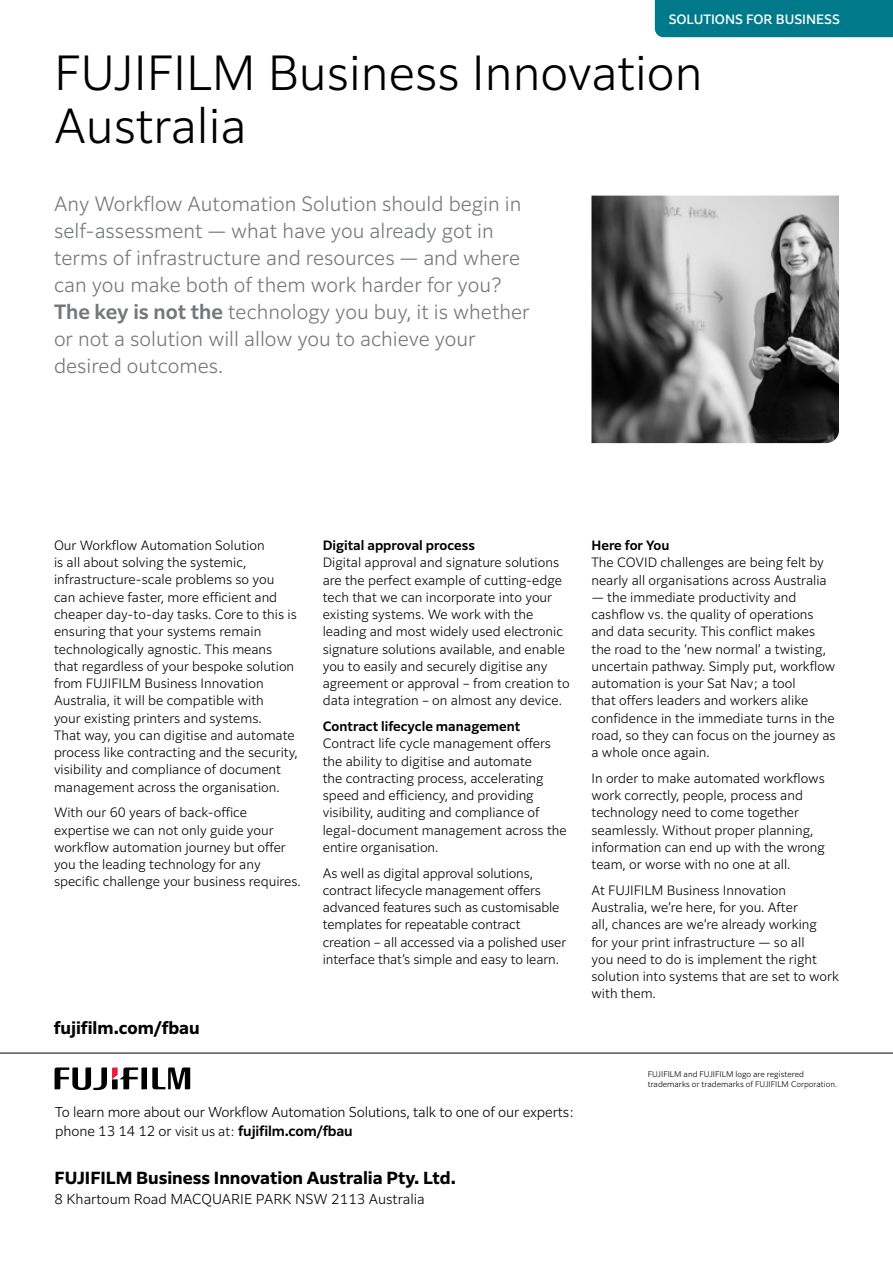
<style>
.page{position:relative;width:893px;height:1263px;background:#fff}
.page>*{position:absolute;margin:0;border:0;box-sizing:border-box;transform-origin:0 0}
.t1{font:300 46.5px/52.5px "Clarimo UDPE";color:#000}
.t2{font:300 19.5px/27px "Clarimo UDPE";color:#757779}
.t3{font:700 16.5px "Clarimo UDPE";color:#000}
.t4{font:300 13.5px/19.5px "Clarimo UDPE";letter-spacing:-.01em;color:#000}
.t5{font:300 12.75px/17.2px "Clarimo UDPE";color:#000}
.t6{font:600 12.75px "Clarimo UDPE";color:#000}
.t7{font:500 12.75px "Clarimo UDPE";color:#fff}
.t8{font:300 7.8px/9.3px "Clarimo UDPE";color:#000}
.s1{font-weight:600}
.s2{font-size:12.75px}
</style>
<div class="page">
<img style="left:591px;top:196px;width:248px;height:247px">
<div style="left:655px;top:0;width:238px;height:37px;background:#007a8a"></div>
<hr style="left:0;top:1053px;width:893px;height:1px;background:#000">
<svg style="left:55px;top:1067px;width:135px;height:23px"></svg>
<p class="t7" style="left:669px;top:9px;width:173px">SOLUTIONS FOR BUSINESS</p>
<h1 class="t1" style="left:54px;top:43px;width:650px">FUJIFILM Business Innovation<br>Australia</h1>
<p class="t2" style="left:54px;top:188px;width:477px">Any Workflow Automation Solution should begin in self-assessment — what have you already got in terms of infrastructure and resources — and where can you make both of them work harder for you?<br><span class="s1">The key is not the</span> technology you buy, it is whether or not a solution will allow you to achieve your desired outcomes.</p>
<p class="t5" style="left:54px;top:536px;width:245px">Our Workflow Automation Solution<br>is all about solving the systemic, infrastructure-scale problems so you can achieve faster, more efficient and cheaper day-to-day tasks. Core to this is ensuring that your systems remain technologically agnostic. This means that regardless of your bespoke solution from FUJIFILM Business Innovation Australia, it will be compatible with<br>your existing printers and systems.<br>That way, you can digitise and automate process like contracting and the security, visibility and compliance of document management across the organisation.</p>
<p class="t5" style="left:54px;top:803px;width:248px">With our 60 years of back-office expertise we can not only guide your workflow automation journey but offer you the leading technology for any specific challenge your business requires.</p>
<p class="t3" style="left:54px;top:1014px;width:147px">fujifilm.com/fbau</p>
<p class="t6" style="left:323px;top:535px;width:154px">Digital approval process</p>
<p class="t5" style="left:323px;top:553px;width:248px">Digital approval and signature solutions are the perfect example of cutting-edge tech that we can incorporate into your existing systems. We work with the leading and most widely used electronic signature solutions available, and enable you to easily and securely digitise any agreement or approval – from creation to data integration – on almost any device.</p>
<p class="t6" style="left:323px;top:716px;width:199px">Contract lifecycle management</p>
<p class="t5" style="left:323px;top:734px;width:246px">Contract life cycle management offers the ability to digitise and automate<br>the contracting process, accelerating speed and efficiency, and providing visibility, auditing and compliance of legal-document management across the entire organisation.</p>
<p class="t5" style="left:323px;top:863px;width:245px">As well as digital approval solutions, contract lifecycle management offers advanced features such as customisable templates for repeatable contract creation – all accessed via a polished user interface that’s simple and easy to learn.</p>
<p class="t4" style="left:55px;top:1101px;width:521px">To learn more about our Workflow Automation Solutions, talk to one of our experts: phone 13 14 12 or <span class="s2">visit us at:</span> <span class="s1">fujifilm.com/fbau</span></p>
<p class="t3" style="left:55px;top:1164px;width:403px">FUJIFILM Business Innovation Australia Pty. Ltd.</p>
<p class="t4" style="left:55px;top:1188px;width:372px">8 Khartoum Road MACQUARIE PARK NSW 2113 Australia</p>
<p class="t6" style="left:591px;top:535px;width:79px">Here for You</p>
<p class="t5" style="left:591px;top:553px;width:237px">The COVID challenges are being felt by nearly all organisations across Australia</p>
<p class="t5" style="left:591px;top:587px;width:246px">— the immediate productivity and cashflow vs. the quality of operations and data security. This conflict makes the road to the ‘new normal’ a twisting, uncertain pathway. Simply put, workflow automation is your Sat Nav; a tool<br>that offers leaders and workers alike confidence in the immediate turns in the road, so they can focus on the journey as a whole once again.</p>
<p class="t5" style="left:591px;top:768px;width:235px">In order to make automated workflows work correctly, people, process and technology need to come together seamlessly. Without proper planning, information can end up with the wrong team, or worse with no one at all.</p>
<p class="t5" style="left:591px;top:880px;width:249px">At FUJIFILM Business Innovation Australia, we’re here, for you. After<br>all, chances are we’re already working<br>for your print infrastructure — so all<br>you need to do is implement the right solution into systems that are set to work with them.</p>
<p class="t8" style="left:648px;top:1069px;width:191px">FUJIFILM and FUJIFILM logo are registered trademarks or trademarks of FUJIFILM Corporation.</p>
</div>
